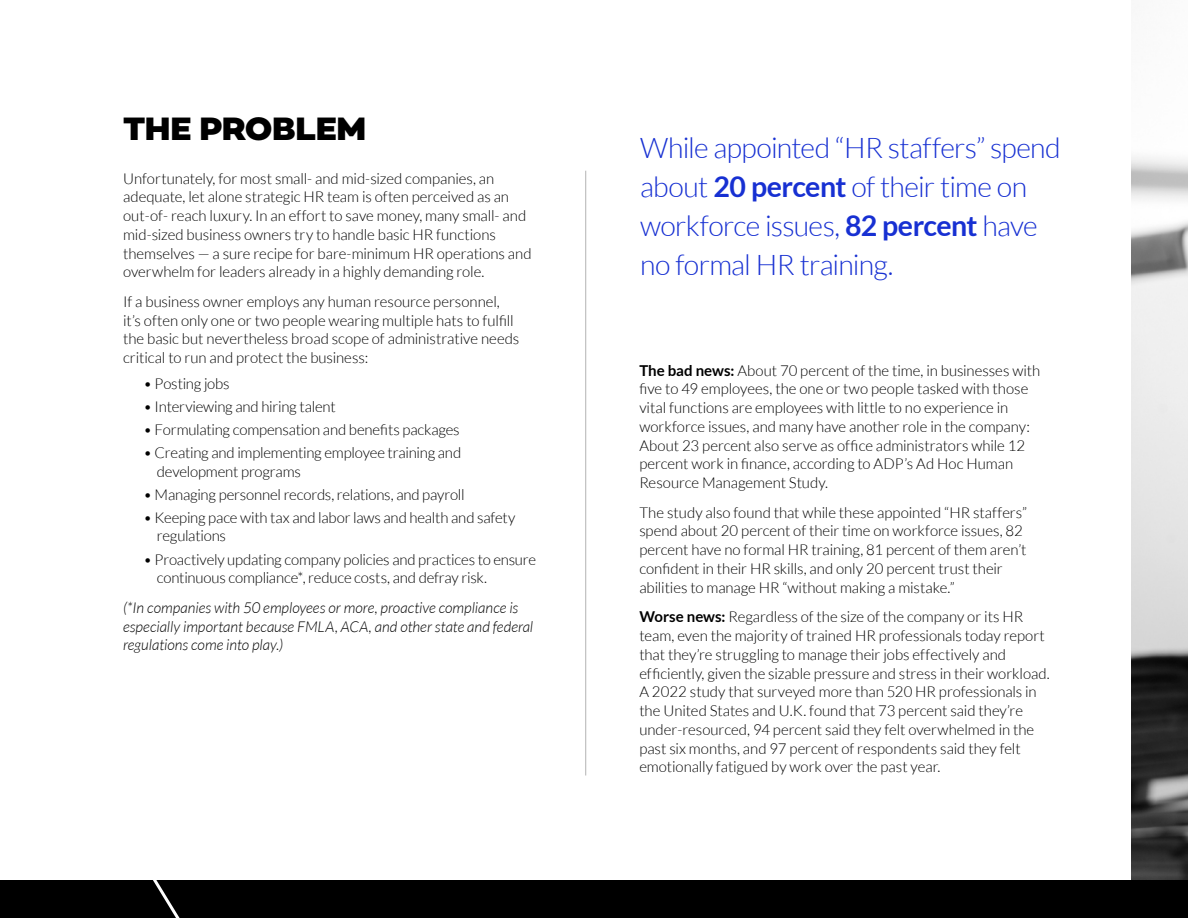
<style>
.page{position:relative;width:1188px;height:918px;background:#fff}
.page>*{position:absolute;margin:0;border:0;box-sizing:border-box;transform-origin:0 0}
.t1{font:800 33px "Campton";letter-spacing:-.01em;color:#000;scale:1.05 1}
.t2{font:300 28.5px/39px "Lato";letter-spacing:-.025em;color:#1730d2}
.t3{font:300 15px/18.8px "Lato";letter-spacing:-.005em;color:#000}
.t4{font:italic 300 15px/18.8px "Lato";color:#000}
.s1{font-weight:700}
</style>
<div class="page">
<img style="left:1132px;top:157px;width:56px;height:723px">
<div style="left:0;top:880px;width:1188px;height:38px;background:#000"></div>
<svg style="left:153px;top:880px;width:27px;height:38px"></svg>
<hr style="left:585px;top:171px;width:1px;height:605px;background:#b3b3b3">
<h1 class="t1" style="left:123px;top:107px;width:233px">THE PROBLEM</h1>
<p class="t3" style="left:123px;top:169px;width:410px">Unfortunately, for most small- and mid-sized companies, an adequate, let alone strategic HR team is often perceived as an out-of- reach luxury. In an effort to save money, many small- and mid-sized business owners try to handle basic HR functions themselves — a sure recipe for bare-minimum HR operations and overwhelm for leaders already in a highly demanding role.</p>
<p class="t3" style="left:123px;top:292px;width:398px">If a business owner employs any human resource personnel, it’s often only one or two people wearing multiple hats to fulfill the basic but nevertheless broad scope of administrative needs critical to run and protect the business:</p>
<p class="t3" style="left:143px;top:374px;width:88px">• Posting jobs</p>
<p class="t3" style="left:143px;top:397px;width:194px">• Interviewing and hiring talent</p>
<p class="t3" style="left:143px;top:420px;width:318px">• Formulating compensation and benefits packages</p>
<p class="t3" style="left:157px;top:443px;width:306px;text-indent:-14px">• Creating and implementing employee training and development programs</p>
<p class="t3" style="left:143px;top:485px;width:323px">• Managing personnel records, relations, and payroll</p>
<p class="t3" style="left:157px;top:508px;width:360px;text-indent:-14px">• Keeping pace with tax and labor laws and health and safety regulations</p>
<p class="t3" style="left:157px;top:550px;width:381px;text-indent:-14px">• Proactively updating company policies and practices to ensure continuous compliance*, reduce costs, and defray risk.</p>
<p class="t4" style="left:123px;top:599px;width:412px">(*In companies with 50 employees or more, proactive compliance is especially important because FMLA, ACA, and other state and federal regulations come into play.)</p>
<h2 class="t2" style="left:640px;top:128px;width:422px">While appointed “HR staffers” spend about <span class="s1">20 percent</span> of their time on workforce issues, <span class="s1">82 percent</span> have no formal HR training.</h2>
<p class="t3" style="left:639px;top:361px;width:402px"><span class="s1">The bad news:</span> About 70 percent of the time, in businesses with five to 49 employees, the one or two people tasked with those vital functions are employees with little to no experience in workforce issues, and many have another role in the company:<br>About 23 percent also serve as office administrators while 12 percent work in finance, according to ADP’s Ad Hoc Human Resource Management Study.</p>
<p class="t3" style="left:639px;top:503px;width:389px">The study also found that while these appointed “HR staffers” spend about 20 percent of their time on workforce issues, 82 percent have no formal HR training, 81 percent of them aren’t confident in their HR skills, and only 20 percent trust their abilities to manage HR “without making a mistake.”</p>
<p class="t3" style="left:639px;top:608px;width:412px"><span class="s1">Worse news:</span> Regardless of the size of the company or its HR team, even the majority of trained HR professionals today report that they’re struggling to manage their jobs effectively and efficiently, given the sizable pressure and stress in their workload.<br>A 2022 study that surveyed more than 520 HR professionals in the United States and U.K. found that 73 percent said they’re under-resourced, 94 percent said they felt overwhelmed in the past six months, and 97 percent of respondents said they felt emotionally fatigued by work over the past year.</p>
</div>
